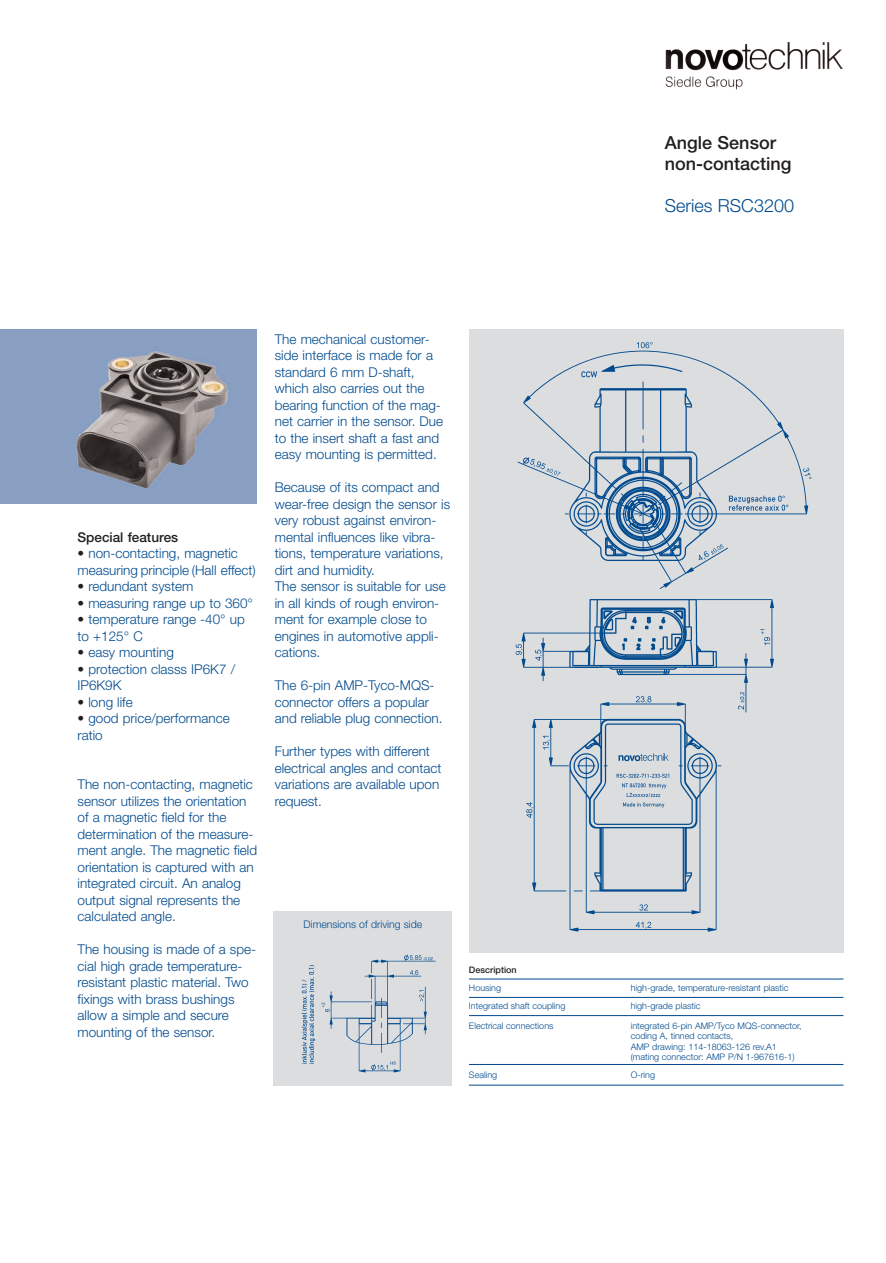
<style>
.page{position:relative;width:886px;height:1263px;background:#fff}
.page>*{position:absolute;margin:0;border:0;box-sizing:border-box;transform-origin:0 0}
.t1{font:500 18px/21px "Helvetica Neue";color:#231f20}
.t2{font:300 18px "Helvetica Neue";color:#004a8d}
.t3{font:300 13.5px/16.5px "Helvetica Neue";color:#004a8d}
.t4{font:500 13.5px "Helvetica Neue";color:#231f20}
.t5{font:300 10.5px "Helvetica Neue";color:#004a8d}
.t6{font:300 9px/10.5px "Helvetica Neue";color:#004a8d}
.t7{font:500 9px "Helvetica Neue";color:#231f20}
.s1{color:#231f20}
</style>
<div class="page">
<img style="left:469px;top:330px;width:374px;height:623px">
<hr style="left:469px;top:979px;width:374px;height:1px;background:#004a8d">
<hr style="left:469px;top:997px;width:374px;height:1px;background:#004a8d">
<hr style="left:469px;top:1015px;width:374px;height:1px;background:#004a8d">
<hr style="left:469px;top:1085px;width:374px;height:1px;background:#004a8d">
<hr style="left:469px;top:1064px;width:374px;height:1px;background:#004a8d">
<img style="left:665px;top:43px;width:178px;height:47px">
<img style="left:0;top:330px;width:256px;height:174px">
<div style="left:273px;top:911px;width:179px;height:174px;background:#dcdddf"></div>
<img style="left:301px;top:954px;width:135px;height:119px">
<h1 class="t1" style="left:664px;top:134px;width:128px">Angle Sensor non-contacting</h1>
<h1 class="t2" style="left:664px;top:195px;width:131px">Series RSC3200</h1>
<p class="t4" style="left:77px;top:532px;width:102px">Special features</p>
<p class="t3" style="left:77px;top:545px;width:180px"><span class="s1">•</span> non-contacting, magnetic measuring principle (Hall effect)</p>
<p class="t3" style="left:77px;top:578px;width:117px"><span class="s1">•</span> redundant system</p>
<p class="t3" style="left:77px;top:594px;width:177px"><span class="s1">•</span> measuring range up to 360°</p>
<p class="t3" style="left:77px;top:611px;width:169px"><span class="s1">•</span> temperature range -40° up to +125° C</p>
<p class="t3" style="left:77px;top:644px;width:98px"><span class="s1">•</span> easy mounting</p>
<p class="t3" style="left:77px;top:660px;width:159px"><span class="s1">•</span> protection classs IP6K7 /<br>IP6K9K</p>
<p class="t3" style="left:77px;top:693px;width:57px"><span class="s1">•</span> long life</p>
<p class="t3" style="left:77px;top:710px;width:154px"><span class="s1">•</span> good price/performance ratio</p>
<p class="t3" style="left:77px;top:776px;width:181px">The non-contacting, magnetic sensor utilizes the orientation of a magnetic field for the determination of the measure&shy;ment angle. The magnetic field orientation is captured with an integrated circuit. An analog output signal represents the calculated angle.</p>
<p class="t3" style="left:77px;top:941px;width:180px">The housing is made of a spe&shy;cial high grade temperature&shy;resistant plastic material. Two fixings with brass bushings allow a simple and secure mounting of the sensor.</p>
<p class="t3" style="left:275px;top:330px;width:170px">The mechanical customer&shy;side interface is made for a standard 6 mm D-shaft, which also carries out the bearing function of the mag&shy;net carrier in the sensor. Due to the insert shaft a fast and easy mounting is permitted.</p>
<p class="t3" style="left:275px;top:479px;width:177px">Because of its compact and wear-free design the sensor is very robust against environ&shy;mental influences like vibra&shy;tions, temperature variations, dirt and humidity.<br>The sensor is suitable for use in all kinds of rough environ&shy;ment for example close to engines in automotive appli&shy;cations.</p>
<p class="t3" style="left:275px;top:677px;width:169px">The 6-pin AMP-Tyco-MQS&shy;connector offers a popular and reliable plug connection.</p>
<p class="t3" style="left:275px;top:743px;width:168px">Further types with different electrical angles and contact variations are available upon request.</p>
<p class="t5" style="left:303px;top:917px;width:120px">Dimensions of driving side</p>
<p class="t7" style="left:469px;top:967px;width:49px">Description</p>
<p class="t6" style="left:469px;top:982px;width:34px">Housing</p>
<p class="t6" style="left:630px;top:982px;width:159px">high-grade, temperature-resistant plastic</p>
<p class="t6" style="left:469px;top:1000px;width:98px">Integrated shaft coupling</p>
<p class="t6" style="left:630px;top:1000px;width:71px">high-grade plastic</p>
<p class="t6" style="left:469px;top:1020px;width:86px">Electrical connections</p>
<p class="t6" style="left:630px;top:1020px;width:172px">integrated 6-pin AMP/Tyco MQS-connector, coding A, tinned contacts,<br>AMP drawing: 114-18063-126 rev.A1 (mating connector: AMP P/N 1-967616-1)</p>
<p class="t6" style="left:469px;top:1069px;width:30px">Sealing</p>
<p class="t6" style="left:630px;top:1069px;width:26px">O-ring</p>
</div>
